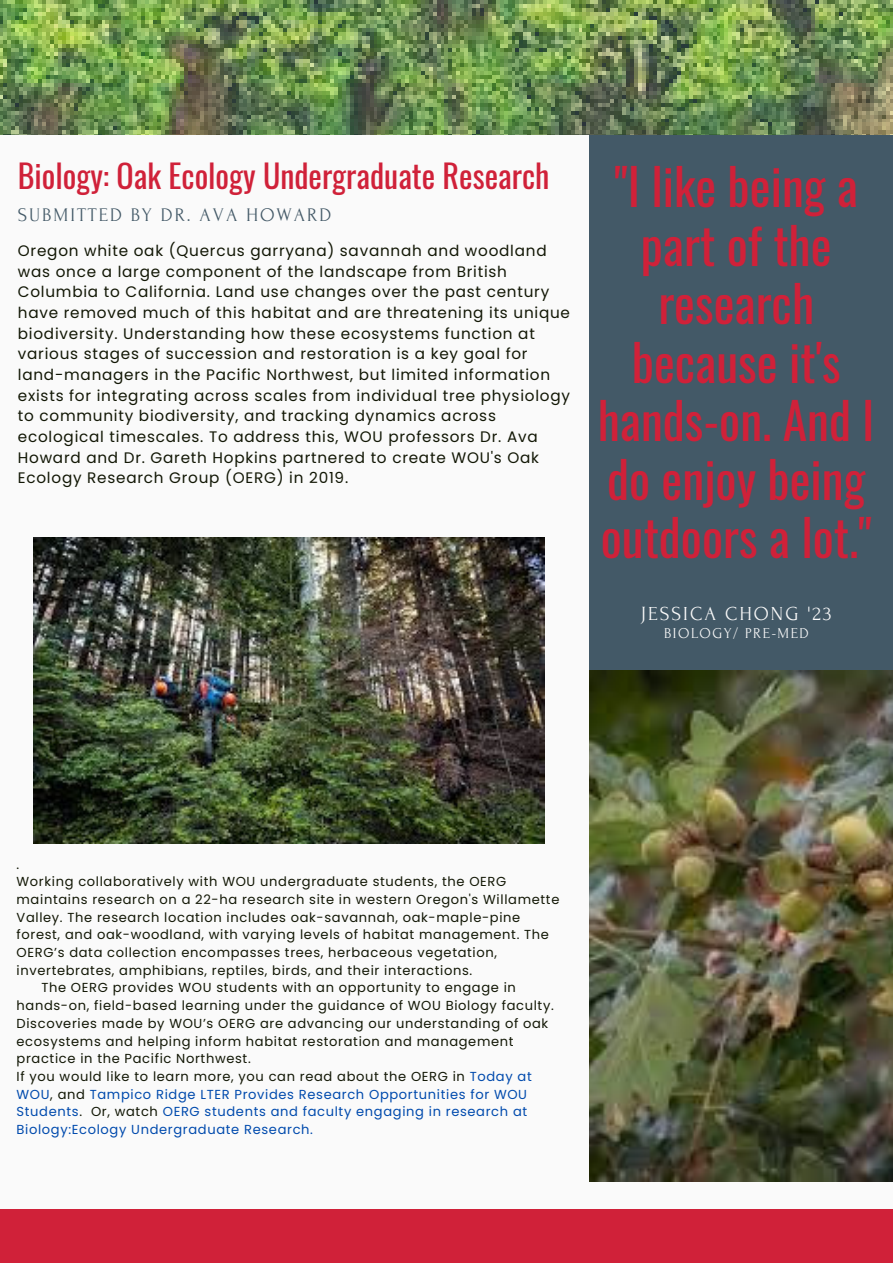
<style>
.page{position:relative;width:893px;height:1264px;background:#fff}
.page>*{position:absolute;margin:0;border:0;box-sizing:border-box;transform-origin:0 0}
.t1{font:49.65px/58.5px "Oswald";color:#d02139;text-align:center}
.t2{font:31.95px "Oswald";color:#d02139}
.t3{font:19.8px "Forum";letter-spacing:.1em;color:#fafafa}
.t4{font:19.2px "Forum";letter-spacing:.1em;color:#435967}
.t5{font:15.15px/20.7px "Poppins";letter-spacing:.05em;color:#121705}
.t6{font:15px "Forum";letter-spacing:.1em;color:#fafafa}
.t7{font:13.05px "Poppins";letter-spacing:.05em;color:#121705}
.t8{font:13.05px "Poppins";letter-spacing:.05em;color:#004aad}
.s1{color:#004aad}
.s2{color:#121705}
</style>
<div class="page">
<div style="left:0;top:0;width:892px;height:1262px;background:#fafafa"></div>
<div style="left:589px;top:111px;width:303px;height:621px;background:#435967"></div>
<div style="left:0;top:1209px;width:892px;height:53px;background:#d02139"></div>
<img style="left:589px;top:670px;width:303px;height:511px">
<img style="left:0;top:0;width:892px;height:134px">
<img style="left:34px;top:538px;width:510px;height:305px">
<h2 class="t2" style="left:18px;top:151px;width:533px">Biology: Oak Ecology Undergraduate Research</h2>
<h3 class="t4" style="left:18px;top:205px;width:315px">SUBMITTED BY DR. AVA HOWARD</h3>
<p class="t5" style="left:18px;top:240px;width:553px">Oregon white oak (Quercus garryana) savannah and woodland was once a large component of the landscape from British Columbia to California. Land use changes over the past century have removed much of this habitat and are threatening its unique biodiversity. Understanding how these ecosystems function at various stages of succession and restoration is a key goal for land-managers in the Pacific Northwest, but limited information exists for integrating across scales from individual tree physiology to community biodiversity, and tracking dynamics across ecological timescales. To address this, WOU professors Dr. Ava Howard and Dr. Gareth Hopkins partnered to create WOU's Oak Ecology Research Group (OERG) in 2019.</p>
<h1 class="t1" style="left:597px;top:156px;width:278px">"I like being a part of the research because it's hands-on. And I do enjoy being outdoors a lot."</h1>
<h3 class="t3" style="left:641px;top:602px;width:192px">JESSICA CHONG '23</h3>
<p class="t6" style="left:664px;top:624px;width:146px">BIOLOGY/ PRE-MED</p>
<p class="t7" style="left:17px;top:854px;width:4px">.</p>
<p class="t7" style="left:17px;top:872px;width:491px">Working collaboratively with WOU undergraduate students, the OERG</p>
<p class="t7" style="left:17px;top:890px;width:544px">maintains research on a 22-ha research site in western Oregon's Willamette</p>
<p class="t7" style="left:17px;top:907px;width:505px">Valley. The research location includes oak-savannah, oak-maple-pine</p>
<p class="t7" style="left:17px;top:925px;width:534px">forest, and oak-woodland, with varying levels of habitat management. The</p>
<p class="t7" style="left:17px;top:943px;width:482px">OERG’s data collection encompasses trees, herbaceous vegetation,</p>
<p class="t7" style="left:17px;top:961px;width:457px">invertebrates, amphibians, reptiles, birds, and their interactions.</p>
<p class="t7" style="left:41px;top:978px;width:476px">The OERG provides WOU students with an opportunity to engage in</p>
<p class="t7" style="left:17px;top:996px;width:538px">hands-on, field-based learning under the guidance of WOU Biology faculty.</p>
<p class="t7" style="left:17px;top:1014px;width:533px">Discoveries made by WOU’s OERG are advancing our understanding of oak</p>
<p class="t7" style="left:17px;top:1031px;width:498px">ecosystems and helping inform habitat restoration and management</p>
<p class="t7" style="left:17px;top:1049px;width:236px">practice in the Pacific Northwest.</p>
<p class="t7" style="left:17px;top:1067px;width:516px">If you would like to learn more, you can read about the OERG in <span class="s1">Today at</span></p>
<p class="t8" style="left:17px;top:1084px;width:512px">WOU<span class="s2">, and</span> Tampico Ridge LTER Provides Research Opportunities for WOU</p>
<p class="t8" style="left:17px;top:1102px;width:512px">Students<span class="s2">. Or, watch</span> OERG students and faculty engaging in research at</p>
<p class="t8" style="left:17px;top:1120px;width:298px">Biology:Ecology Undergraduate Research.</p>
</div>
